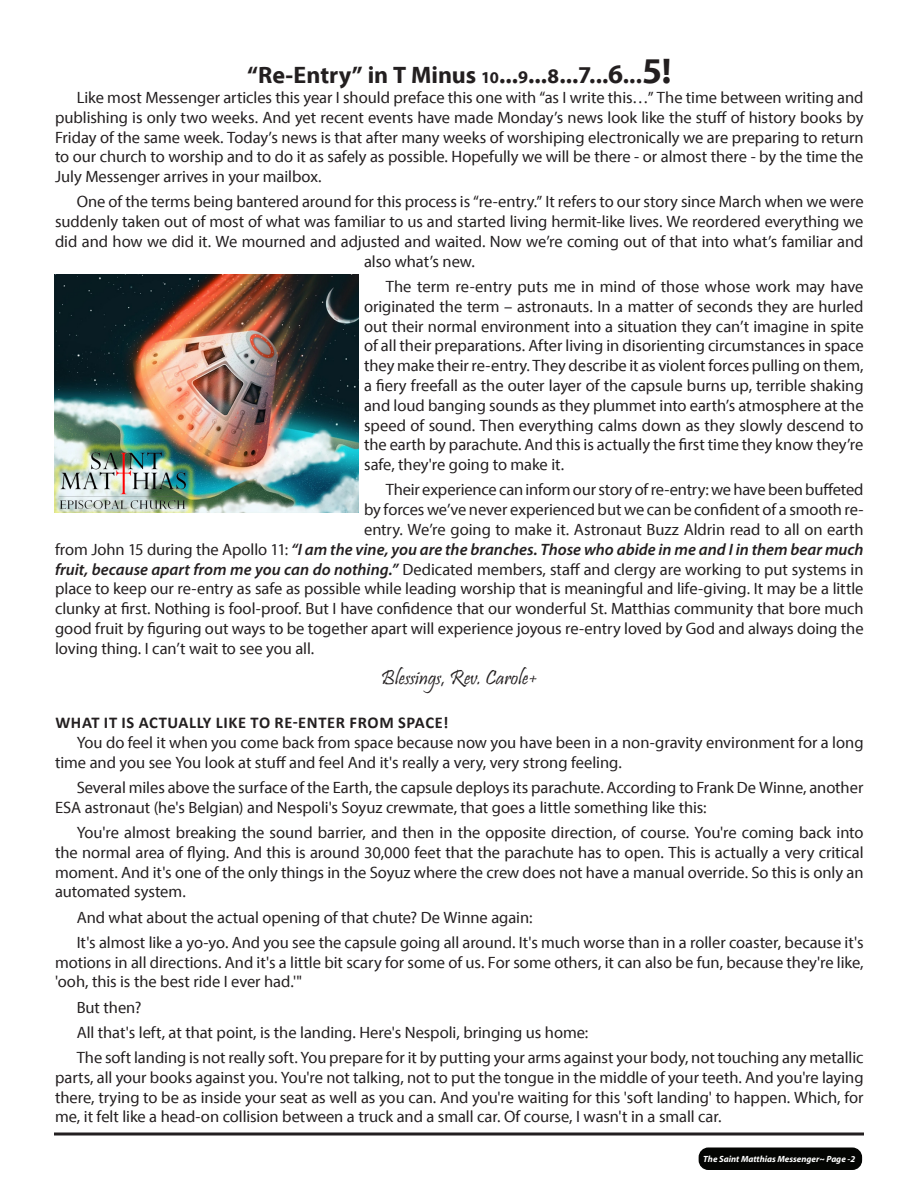
<style>
.page{position:relative;width:918px;height:1188px;background:#fff}
.page>*{position:absolute;margin:0;border:0;box-sizing:border-box;transform-origin:0 0}
.Matthias_Headline{font:700 24px "Myriad Pro";color:#231f20}
.Matthias_Signature{font:21px "Pristina";color:#231f20}
.Matthias_Paragraph{font:16.5px/19.8px "Myriad Pro";letter-spacing:-.005em;color:#231f20;text-align:justify}
.Matthias_Paragraph-2{font:italic 600 16.5px "Myriad Pro";color:#231f20}
.SubHeadMatthias{font:700 16.5px "Calibri";letter-spacing:.04em;color:#231f20}
.t1{font:italic 700 9px "Myriad";color:#fff}
.s1{font-size:16.5px}
.s2{font-size:18px}
.s3{font-size:21px}
.s4{font-size:27px}
.s5{font-size:36px}
.s6{font-weight:400;font-style:normal}
.s7{font-weight:600;font-style:italic}
</style>
<div class="page">
<svg style="left:54px;top:1132px;width:810px;height:4px;background:#595657"></svg>
<div style="left:699px;top:1148px;width:162px;height:21px;background:#040503;border-radius:9px"></div>
<div style="left:699px;top:1148px;width:163px;height:22px;border:2px solid #040503;border-radius:9px"></div>
<img style="left:54px;top:274px;width:305px;height:239px">
<p class="Matthias_Headline" style="left:247px;top:59px;width:426px">“Re-Entry” in T Minus <span class="s1">10</span>...<span class="s2">9</span>...<span class="s3">8</span>...7...<span class="s4">6</span>...<span class="s5">5!</span></p>
<p class="Matthias_Paragraph" style="left:55px;top:87px;width:810px;text-indent:22px">Like most Messenger articles this year I should preface this one with “as I write this…” The time between writing and publishing is only two weeks. And yet recent events have made Monday’s news look like the stuff of history books by Friday of the same week. Today’s news is that after many weeks of worshiping electronically we are preparing to return to our church to worship and to do it as safely as possible. Hopefully we will be there - or almost there - by the time the July Messenger arrives in your mailbox.</p>
<p class="Matthias_Paragraph" style="left:77px;top:192px;width:788px">One of the terms being bantered around for this process is “re-entry.” It refers to our story since March when we were</p>
<p class="Matthias_Paragraph" style="left:55px;top:211px;width:810px">suddenly taken out of most of what was familiar to us and started living hermit-like lives. We reordered everything we</p>
<p class="Matthias_Paragraph" style="left:55px;top:231px;width:810px">did and how we did it. We mourned and adjusted and waited. Now we’re coming out of that into what’s familiar and</p>
<p class="Matthias_Paragraph" style="left:364px;top:251px;width:112px">also what’s new.</p>
<p class="Matthias_Paragraph" style="left:364px;top:276px;width:501px;text-indent:22px">The term re-entry puts me in mind of those whose work may have originated the term – astronauts. In a matter of seconds they are hurled out their normal environment into a situation they can’t imagine in spite of all their preparations. After living in disorienting circumstances in space they make their re-entry. They describe it as violent forces pulling on them, a fiery freefall as the outer layer of the capsule burns up, terrible shaking and loud banging sounds as they plummet into earth’s atmosphere at the speed of sound. Then everything calms down as they slowly descend to the earth by parachute. And this is actually the first time they know they’re safe, they're going to make it.</p>
<p class="Matthias_Paragraph" style="left:386px;top:480px;width:479px">Their experience can inform our story of re-entry: we have been buffeted</p>
<p class="Matthias_Paragraph" style="left:364px;top:499px;width:501px">by forces we’ve never experienced but we can be confident of a smooth re-</p>
<p class="Matthias_Paragraph" style="left:364px;top:519px;width:501px">entry. We’re going to make it. Astronaut Buzz Aldrin read to all on earth</p>
<p class="Matthias_Paragraph-2" style="left:55px;top:539px;width:810px"><span class="s6">from John 15 during the Apollo 11:</span> “I am the vine, you are the branches. Those who abide in me and I in them bear much</p>
<p class="Matthias_Paragraph" style="left:55px;top:559px;width:810px"><span class="s7">fruit, because apart from me you can do nothing.”</span> Dedicated members, staff and clergy are working to put systems in</p>
<p class="Matthias_Paragraph" style="left:55px;top:579px;width:810px">place to keep our re-entry as safe as possible while leading worship that is meaningful and life-giving. It may be a little</p>
<p class="Matthias_Paragraph" style="left:55px;top:598px;width:810px">clunky at first. Nothing is fool-proof. But I have confidence that our wonderful St. Matthias community that bore much</p>
<p class="Matthias_Paragraph" style="left:55px;top:618px;width:810px">good fruit by figuring out ways to be together apart will experience joyous re-entry loved by God and always doing the</p>
<p class="Matthias_Paragraph" style="left:55px;top:638px;width:261px">loving thing. I can’t wait to see you all.</p>
<p class="Matthias_Signature" style="left:381px;top:666px;width:158px">Blessings, Rev. Carole+</p>
<p class="SubHeadMatthias" style="left:55px;top:711px;width:395px">WHAT IT IS ACTUALLY LIKE TO RE-ENTER FROM SPACE!</p>
<p class="Matthias_Paragraph" style="left:55px;top:732px;width:810px;text-indent:22px">You do feel it when you come back from space because now you have been in a non-gravity environment for a long time and you see You look at stuff and feel And it's really a very, very strong feeling.</p>
<p class="Matthias_Paragraph" style="left:55px;top:777px;width:810px;text-indent:22px">Several miles above the surface of the Earth, the capsule deploys its parachute. According to Frank De Winne, another<br>ESA astronaut (he's Belgian) and Nespoli's Soyuz crewmate, that goes a little something like this:</p>
<p class="Matthias_Paragraph" style="left:55px;top:822px;width:810px;text-indent:22px">You're almost breaking the sound barrier, and then in the opposite direction, of course. You're coming back into the normal area of flying. And this is around 30,000 feet that the parachute has to open. This is actually a very critical moment. And it's one of the only things in the Soyuz where the crew does not have a manual override. So this is only an automated system.</p>
<p class="Matthias_Paragraph" style="left:77px;top:907px;width:457px">And what about the actual opening of that chute? De Winne again:</p>
<p class="Matthias_Paragraph" style="left:55px;top:932px;width:810px;text-indent:22px">It's almost like a yo-yo. And you see the capsule going all around. It's much worse than in a roller coaster, because it's motions in all directions. And it's a little bit scary for some of us. For some others, it can also be fun, because they're like, 'ooh, this is the best ride I ever had.'"</p>
<p class="Matthias_Paragraph" style="left:77px;top:997px;width:66px">But then?</p>
<p class="Matthias_Paragraph" style="left:77px;top:1022px;width:513px">All that's left, at that point, is the landing. Here's Nespoli, bringing us home:</p>
<p class="Matthias_Paragraph" style="left:55px;top:1047px;width:810px;text-indent:22px">The soft landing is not really soft. You prepare for it by putting your arms against your body, not touching any metallic parts, all your books against you. You're not talking, not to put the tongue in the middle of your teeth. And you're laying there, trying to be as inside your seat as well as you can. And you're waiting for this 'soft landing' to happen. Which, for me, it felt like a head-on collision between a truck and a small car. Of course, I wasn't in a small car.</p>
<p class="t1" style="left:703px;top:1154px;width:154px">The Saint Matthias Messenger~ Page -2</p>
</div>
